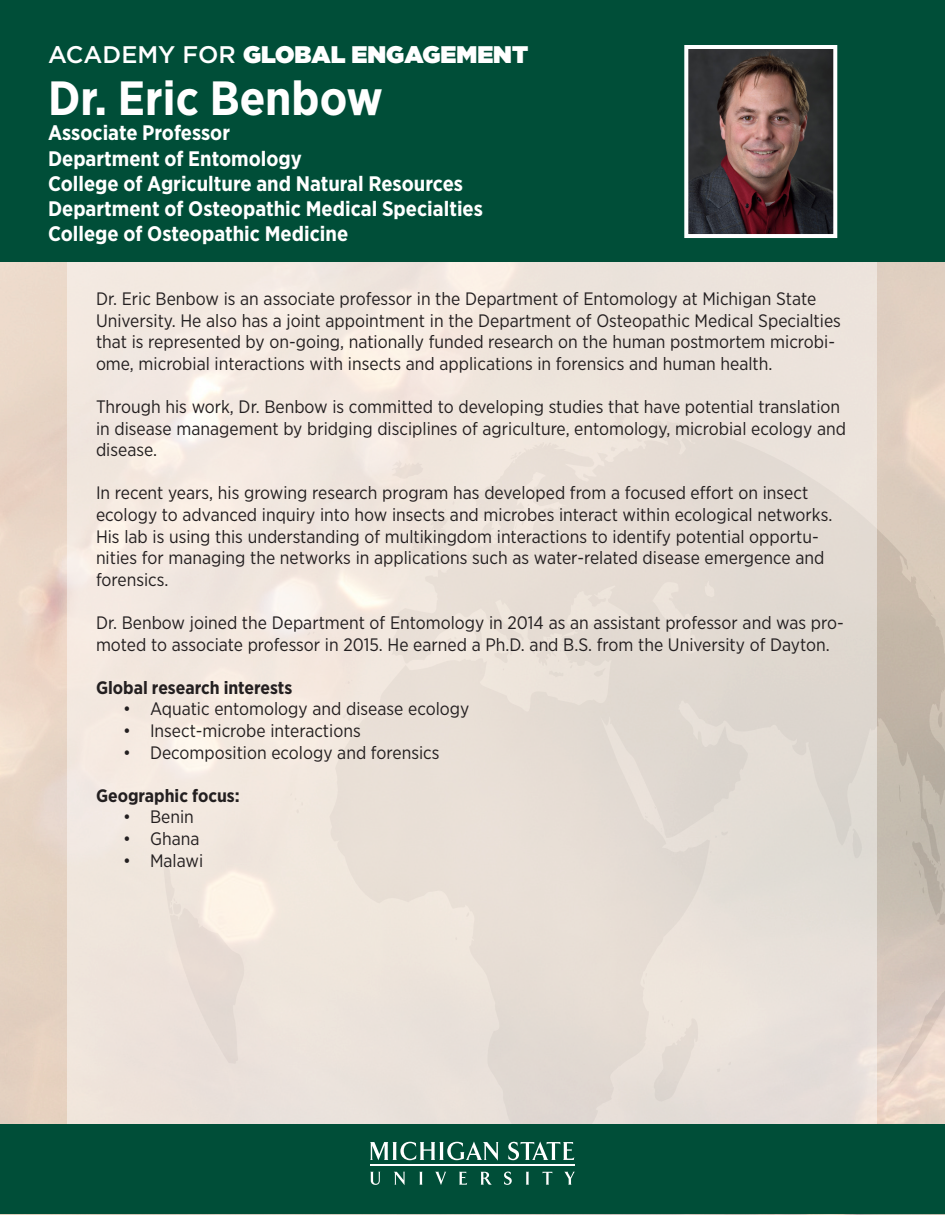
<style>
.page{position:relative;width:945px;height:1215px;background:#fff}
.page>*{position:absolute;margin:0;border:0;box-sizing:border-box;transform-origin:0 0}
.t1{font:700 48px "Gotham Narrow";color:#fff}
.FTF_Source_Text{font:900 24px "Gotham";color:#fff}
.t2{font:700 21px "Gotham Narrow";color:#fff}
.t3{font:18px/21.6px "Gotham Narrow";color:#231f20}
.t4{font:700 18px "Gotham Narrow";color:#231f20}
.s1{font-weight:500}
</style>
<div class="page">
<img style="left:0;top:262px;width:945px;height:953px">
<div style="left:68px;top:183px;width:810px;height:950px;background:linear-gradient(to right,#f4e9e1,#e3dbd4)"></div>
<div style="left:0;top:1124px;width:945px;height:90px;background:#004e38"></div>
<svg style="left:370px;top:1172px;width:10px;height:13px"></svg>
<svg style="left:394px;top:1172px;width:11px;height:13px"></svg>
<svg style="left:419px;top:1172px;width:4px;height:13px"></svg>
<svg style="left:435px;top:1172px;width:11px;height:13px"></svg>
<svg style="left:459px;top:1172px;width:8px;height:13px"></svg>
<svg style="left:481px;top:1172px;width:11px;height:13px"></svg>
<svg style="left:504px;top:1172px;width:8px;height:13px"></svg>
<svg style="left:526px;top:1172px;width:3px;height:13px"></svg>
<svg style="left:543px;top:1172px;width:9px;height:13px"></svg>
<svg style="left:564px;top:1172px;width:11px;height:13px"></svg>
<svg style="left:370px;top:1142px;width:129px;height:19px"></svg>
<svg style="left:508px;top:1142px;width:66px;height:18px"></svg>
<hr style="left:370px;top:1165px;width:205px;height:1px;background:#fff">
<div style="left:0;top:0;width:945px;height:262px;background:#004e38"></div>
<img style="left:689px;top:50px;width:143px;height:183px">
<div style="left:684px;top:45px;width:153px;height:193px;border:4px solid #fff"></div>
<p class="FTF_Source_Text" style="left:48px;top:37px;width:482px"><span class="s1">ACADEMY FOR</span> GLOBAL ENGAGEMENT</p>
<p class="t1" style="left:48px;top:67px;width:336px">Dr. Eric Benbow</p>
<p class="t2" style="left:48px;top:120px;width:184px">Associate Professor</p>
<p class="t2" style="left:48px;top:145px;width:255px">Department of Entomology</p>
<p class="t2" style="left:48px;top:170px;width:417px">College of Agriculture and Natural Resources</p>
<p class="t2" style="left:48px;top:195px;width:437px">Department of Osteopathic Medical Specialties</p>
<p class="t2" style="left:48px;top:220px;width:302px">College of Osteopathic Medicine</p>
<p class="t3" style="left:96px;top:288px;width:746px">Dr. Eric Benbow is an associate professor in the Department of Entomology at Michigan State University. He also has a joint appointment in the Department of Osteopathic Medical Specialties that is represented by on-going, nationally funded research on the human postmortem microbi&shy;ome, microbial interactions with insects and applications in forensics and human health.</p>
<p class="t3" style="left:96px;top:396px;width:752px">Through his work, Dr. Benbow is committed to developing studies that have potential translation in disease management by bridging disciplines of agriculture, entomology, microbial ecology and disease.</p>
<p class="t3" style="left:96px;top:482px;width:738px">In recent years, his growing research program has developed from a focused effort on insect ecology to advanced inquiry into how insects and microbes interact within ecological networks.<br>His lab is using this understanding of multikingdom interactions to identify potential opportu&shy;nities for managing the networks in applications such as water-related disease emergence and forensics.</p>
<p class="t3" style="left:96px;top:612px;width:749px">Dr. Benbow joined the Department of Entomology in 2014 as an assistant professor and was pro&shy;moted to associate professor in 2015. He earned a Ph.D. and B.S. from the University of Dayton.</p>
<p class="t4" style="left:96px;top:676px;width:198px">Global research interests</p>
<p class="t3" style="left:123px;top:698px;width:348px">• Aquatic entomology and disease ecology</p>
<p class="t3" style="left:123px;top:720px;width:239px">• Insect-microbe interactions</p>
<p class="t3" style="left:123px;top:741px;width:318px">• Decomposition ecology and forensics</p>
<p class="t4" style="left:96px;top:784px;width:145px">Geographic focus:</p>
<p class="t3" style="left:123px;top:806px;width:72px">• Benin</p>
<p class="t3" style="left:123px;top:828px;width:78px">• Ghana</p>
<p class="t3" style="left:123px;top:849px;width:82px">• Malawi</p>
</div>
